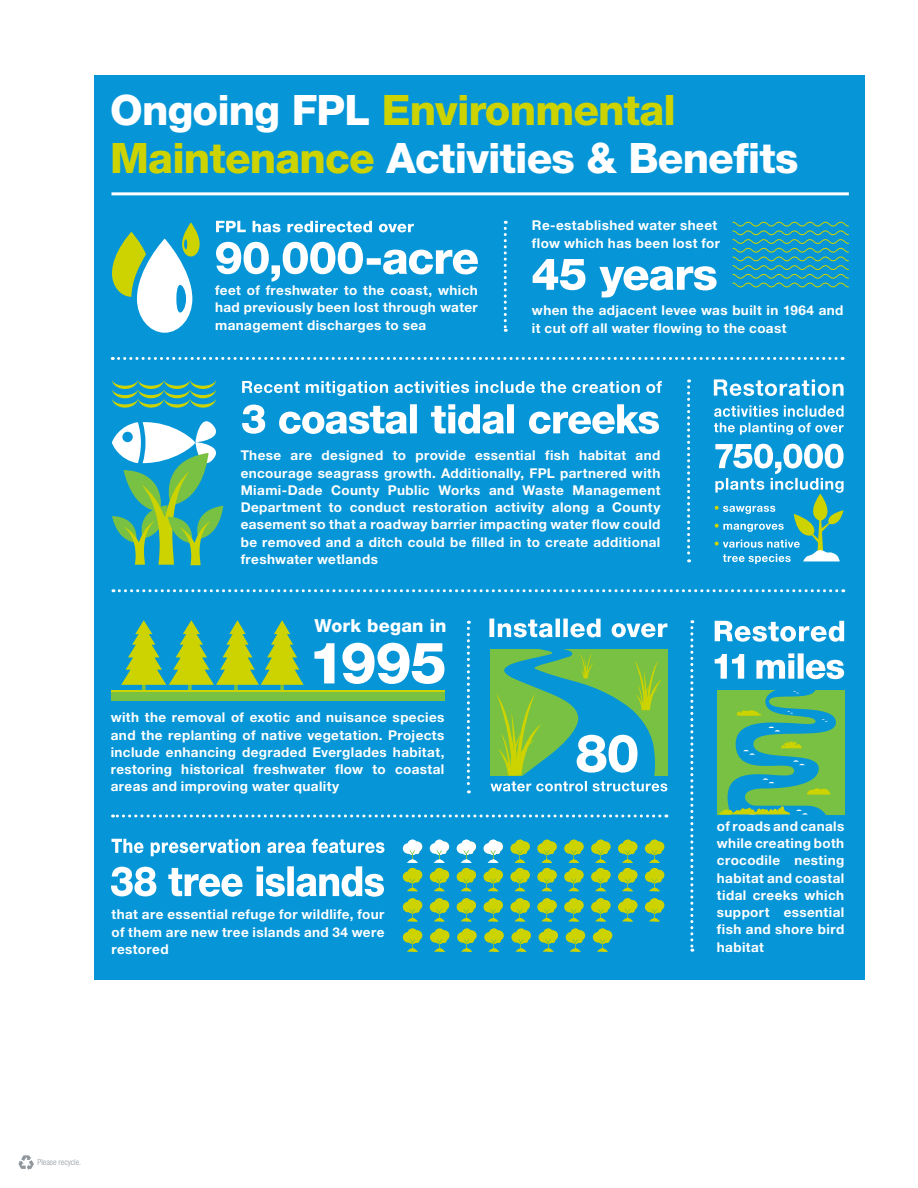
<style>
.page{position:relative;width:918px;height:1188px;background:#fff}
.page>*{position:absolute;margin:0;border:0;box-sizing:border-box;transform-origin:0 0}
._1-Headline{font:800 42px/48px "Helvetica Neue LT Std";letter-spacing:-.02em;color:#fff}
._5-Bodycopy{font:800 18px "Helvetica Neue LT Std";letter-spacing:.01em;color:#fff}
._5-Bodycopy-2{font:700 13.5px/17.2px "Helvetica Neue LT Std";letter-spacing:.03em;color:#fff;text-align:justify}
.t1{font:300 condensed 8.25px "Helvetica Neue LT Std";color:#90979d}
.s1{color:#cdd300}
</style>
<div class="page">
<div style="left:94px;top:75px;width:771px;height:905px;background:#0696d7"></div>
<hr style="left:111px;top:192px;width:738px;height:3px;background:#fff">
<svg style="left:113px;top:589px;width:724px;height:3px"></svg>
<svg style="left:18px;top:1155px;width:16px;height:15px"></svg>
<svg style="left:314px;top:643px;width:130px;height:41px"></svg>
<svg style="left:467px;top:621px;width:3px;height:172px"></svg>
<svg style="left:113px;top:815px;width:547px;height:3px"></svg>
<svg style="left:690px;top:620px;width:3px;height:332px"></svg>
<svg style="left:715px;top:653px;width:129px;height:26px"></svg>
<svg style="left:715px;top:621px;width:129px;height:21px"></svg>
<svg style="left:111px;top:839px;width:273px;height:17px"></svg>
<svg style="left:111px;top:866px;width:273px;height:31px"></svg>
<svg style="left:121px;top:620px;width:183px;height:70px"></svg>
<hr style="left:111px;top:690px;width:333px;height:4px;background:#cdd300">
<div style="left:111px;top:692px;width:333px;height:9px;background:#79c142"></div>
<svg style="left:714px;top:423px;width:130px;height:12px"></svg>
<svg style="left:714px;top:405px;width:130px;height:12px"></svg>
<svg style="left:715px;top:444px;width:129px;height:120px"></svg>
<svg style="left:714px;top:379px;width:130px;height:17px"></svg>
<svg style="left:112px;top:222px;width:88px;height:111px"></svg>
<svg style="left:216px;top:221px;width:198px;height:11px"></svg>
<svg style="left:216px;top:242px;width:262px;height:40px"></svg>
<svg style="left:504px;top:221px;width:3px;height:111px"></svg>
<svg style="left:112px;top:357px;width:724px;height:3px"></svg>
<svg style="left:533px;top:259px;width:184px;height:38px"></svg>
<svg style="left:687px;top:379px;width:3px;height:183px"></svg>
<svg style="left:242px;top:381px;width:420px;height:15px"></svg>
<svg style="left:242px;top:404px;width:417px;height:30px"></svg>
<svg style="left:112px;top:380px;width:112px;height:185px"></svg>
<div style="left:403px;top:843px;width:11px;height:11px;background:#fff;border-radius:50%"></div>
<div style="left:430px;top:843px;width:11px;height:11px;background:#fff;border-radius:50%"></div>
<div style="left:457px;top:843px;width:11px;height:11px;background:#fff;border-radius:50%"></div>
<div style="left:484px;top:843px;width:10px;height:11px;background:#fff;border-radius:50%"></div>
<div style="left:510px;top:843px;width:11px;height:11px;background:#cdd300;border-radius:50%"></div>
<svg style="left:537px;top:843px;width:11px;height:11px"></svg>
<svg style="left:564px;top:843px;width:11px;height:11px"></svg>
<svg style="left:591px;top:843px;width:11px;height:11px"></svg>
<div style="left:403px;top:902px;width:11px;height:10px;background:#cdd300;border-radius:50%"></div>
<svg style="left:407px;top:898px;width:15px;height:23px"></svg>
<div style="left:430px;top:902px;width:11px;height:10px;background:#cdd300;border-radius:50%"></div>
<svg style="left:434px;top:898px;width:15px;height:23px"></svg>
<div style="left:457px;top:902px;width:11px;height:10px;background:#cdd300;border-radius:50%"></div>
<svg style="left:461px;top:898px;width:15px;height:23px"></svg>
<div style="left:484px;top:902px;width:10px;height:10px;background:#cdd300;border-radius:50%"></div>
<svg style="left:488px;top:898px;width:15px;height:23px"></svg>
<div style="left:510px;top:902px;width:11px;height:10px;background:#cdd300;border-radius:50%"></div>
<svg style="left:515px;top:898px;width:15px;height:23px"></svg>
<div style="left:537px;top:902px;width:11px;height:10px;background:#cdd300;border-radius:50%"></div>
<svg style="left:541px;top:898px;width:16px;height:23px"></svg>
<div style="left:564px;top:902px;width:11px;height:10px;background:#cdd300;border-radius:50%"></div>
<svg style="left:568px;top:898px;width:16px;height:23px"></svg>
<div style="left:591px;top:902px;width:11px;height:10px;background:#cdd300;border-radius:50%"></div>
<svg style="left:595px;top:898px;width:16px;height:23px"></svg>
<div style="left:403px;top:871px;width:11px;height:11px;background:#cdd300;border-radius:50%"></div>
<svg style="left:407px;top:840px;width:15px;height:51px"></svg>
<div style="left:430px;top:871px;width:11px;height:11px;background:#cdd300;border-radius:50%"></div>
<svg style="left:434px;top:840px;width:15px;height:51px"></svg>
<div style="left:457px;top:871px;width:11px;height:11px;background:#cdd300;border-radius:50%"></div>
<svg style="left:461px;top:840px;width:15px;height:51px"></svg>
<div style="left:484px;top:871px;width:10px;height:11px;background:#cdd300;border-radius:50%"></div>
<svg style="left:488px;top:840px;width:15px;height:51px"></svg>
<div style="left:510px;top:871px;width:11px;height:11px;background:#cdd300;border-radius:50%"></div>
<svg style="left:515px;top:840px;width:15px;height:51px"></svg>
<svg style="left:537px;top:871px;width:11px;height:11px"></svg>
<svg style="left:541px;top:840px;width:16px;height:51px"></svg>
<div style="left:564px;top:871px;width:11px;height:11px;background:#cdd300;border-radius:50%"></div>
<svg style="left:568px;top:840px;width:16px;height:51px"></svg>
<div style="left:591px;top:871px;width:11px;height:11px;background:#cdd300;border-radius:50%"></div>
<svg style="left:595px;top:840px;width:16px;height:51px"></svg>
<div style="left:403px;top:932px;width:11px;height:11px;background:#cdd300;border-radius:50%"></div>
<svg style="left:407px;top:928px;width:15px;height:24px"></svg>
<div style="left:430px;top:932px;width:11px;height:11px;background:#cdd300;border-radius:50%"></div>
<svg style="left:434px;top:928px;width:15px;height:24px"></svg>
<div style="left:457px;top:932px;width:11px;height:11px;background:#cdd300;border-radius:50%"></div>
<svg style="left:461px;top:928px;width:16px;height:24px"></svg>
<svg style="left:484px;top:932px;width:11px;height:11px"></svg>
<svg style="left:488px;top:928px;width:16px;height:24px"></svg>
<div style="left:511px;top:932px;width:11px;height:11px;background:#cdd300;border-radius:50%"></div>
<svg style="left:516px;top:928px;width:15px;height:24px"></svg>
<div style="left:539px;top:932px;width:11px;height:11px;background:#cdd300;border-radius:50%"></div>
<svg style="left:543px;top:928px;width:15px;height:24px"></svg>
<div style="left:566px;top:932px;width:11px;height:11px;background:#cdd300;border-radius:50%"></div>
<svg style="left:570px;top:928px;width:15px;height:24px"></svg>
<div style="left:593px;top:932px;width:11px;height:11px;background:#cdd300;border-radius:50%"></div>
<svg style="left:597px;top:928px;width:15px;height:24px"></svg>
<div style="left:618px;top:843px;width:11px;height:11px;background:#cdd300;border-radius:50%"></div>
<div style="left:618px;top:902px;width:11px;height:10px;background:#cdd300;border-radius:50%"></div>
<svg style="left:622px;top:898px;width:15px;height:23px"></svg>
<div style="left:618px;top:871px;width:11px;height:11px;background:#cdd300;border-radius:50%"></div>
<svg style="left:622px;top:840px;width:15px;height:51px"></svg>
<div style="left:645px;top:843px;width:11px;height:11px;background:#cdd300;border-radius:50%"></div>
<div style="left:645px;top:902px;width:11px;height:10px;background:#cdd300;border-radius:50%"></div>
<svg style="left:649px;top:898px;width:15px;height:23px"></svg>
<div style="left:645px;top:871px;width:11px;height:11px;background:#cdd300;border-radius:50%"></div>
<svg style="left:649px;top:840px;width:15px;height:51px"></svg>
<svg style="left:732px;top:222px;width:117px;height:65px"></svg>
<div style="left:717px;top:690px;width:127px;height:124px;background:#79c142"></div>
<svg style="left:490px;top:649px;width:177px;height:142px"></svg>
<svg style="left:489px;top:619px;width:178px;height:18px"></svg>
<svg style="left:719px;top:690px;width:117px;height:125px"></svg>
<p class="_1-Headline" style="left:110px;top:86px;width:690px">Ongoing FPL <span class="s1">Environmental<br>Maintenance</span> Activities &amp; Benefits</p>
<p class="_5-Bodycopy-2" style="left:215px;top:281px;width:264px">feet of freshwater to the coast, which had previously been lost through water management discharges to sea</p>
<p class="_5-Bodycopy-2" style="left:532px;top:217px;width:190px">Re-established water sheet flow which has been lost for</p>
<p class="_5-Bodycopy-2" style="left:532px;top:302px;width:313px">when the adjacent levee was built in 1964 and it cut off all water flowing to the coast</p>
<p class="_5-Bodycopy-2" style="left:241px;top:447px;width:421px">These are designed to provide essential fish habitat and encourage seagrass growth. Additionally, FPL partnered with Miami-Dade County Public Works and Waste Management Department to conduct restoration activity along a County easement so that a roadway barrier impacting water flow could be removed and a ditch could be filled in to create additional freshwater wetlands</p>
<p class="_5-Bodycopy" style="left:314px;top:615px;width:134px">Work began in</p>
<p class="_5-Bodycopy-2" style="left:111px;top:709px;width:335px">with the removal of exotic and nuisance species and the replanting of native vegetation. Projects include enhancing degraded Everglades habitat, restoring historical freshwater flow to coastal areas and improving water quality</p>
<p class="_5-Bodycopy-2" style="left:111px;top:906px;width:275px">that are essential refuge for wildlife, four of them are new tree islands and 34 were restored</p>
<p class="_5-Bodycopy-2" style="left:717px;top:817px;width:129px">of roads and canals while creating both crocodile nesting habitat and coastal tidal creeks which support essential fish and shore bird habitat</p>
<p class="t1" style="left:37px;top:1157px;width:45px">Please recycle.</p>
</div>
